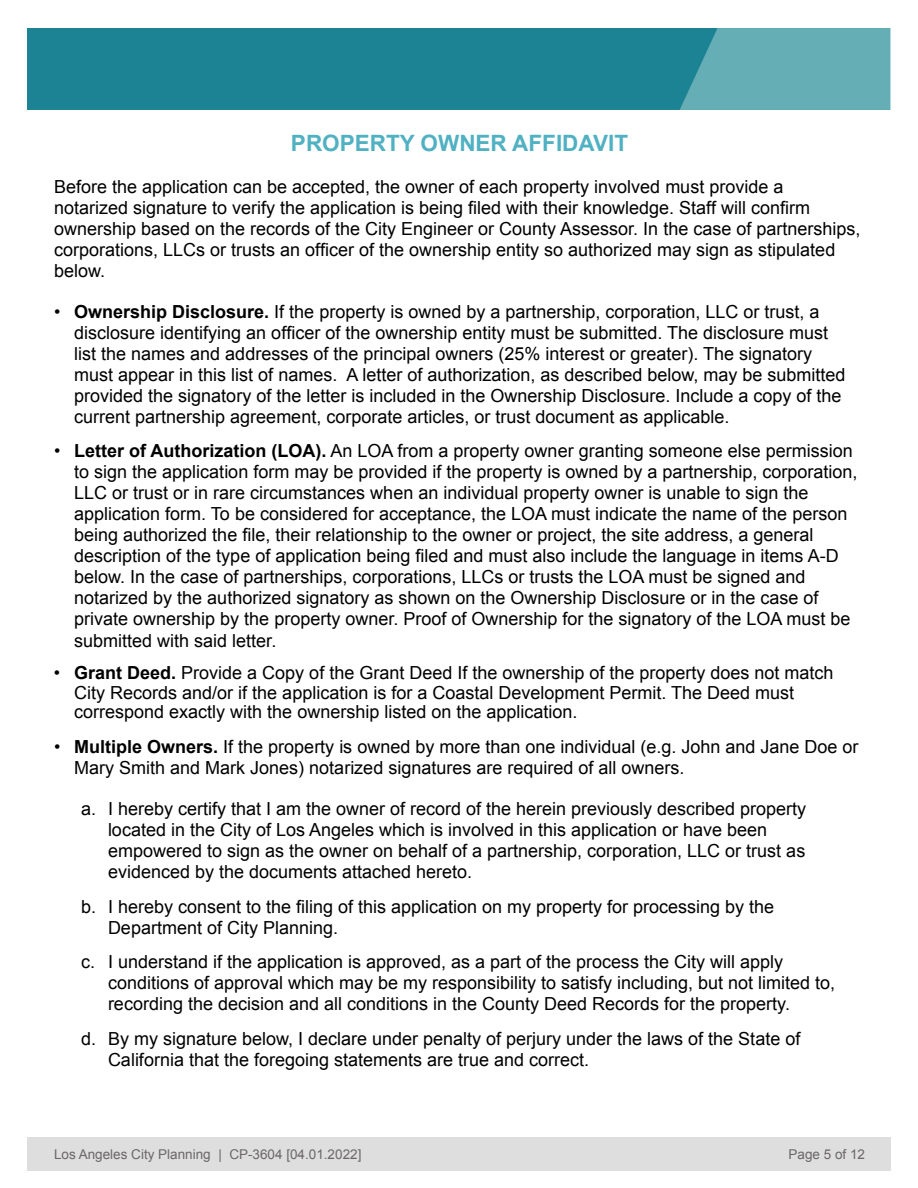
<style>
.page{position:relative;width:918px;height:1188px;background:#fff}
.page>*{position:absolute;margin:0;border:0;box-sizing:border-box;transform-origin:0 0}
.t1{font:700 22.5px "Arial";color:#4fb1c2}
.t2{font:18px/21px "Arial";color:#000}
.t3{font:13.5px "Arial";color:#6b6768}
.s1{font-weight:700}
</style>
<div class="page">
<div style="left:27px;top:1137px;width:864px;height:33px;background:#dededf"></div>
<img style="left:27px;top:28px;width:864px;height:81px">
<p class="t1" style="left:291px;top:129px;width:339px">PROPERTY OWNER AFFIDAVIT</p>
<p class="t2" style="left:54px;top:176px;width:808px">Before the application can be accepted, the owner of each property involved must provide a notarized signature to verify the application is being filed with their knowledge. Staff will confirm ownership based on the records of the City Engineer or County Assessor. In the case of partnerships, corporations, LLCs or trusts an officer of the ownership entity so authorized may sign as stipulated below.</p>
<p class="t2" style="left:74px;top:301px;width:773px;text-indent:-20px">• <span class="s1">Ownership Disclosure.</span> If the property is owned by a partnership, corporation, LLC or trust, a disclosure identifying an officer of the ownership entity must be submitted. The disclosure must list the names and addresses of the principal owners (25% interest or greater). The signatory must appear in this list of names. A letter of authorization, as described below, may be submitted provided the signatory of the letter is included in the Ownership Disclosure. Include a copy of the current partnership agreement, corporate articles, or trust document as applicable.</p>
<p class="t2" style="left:74px;top:441px;width:785px;text-indent:-20px">• <span class="s1">Letter of Authorization (LOA).</span> An LOA from a property owner granting someone else permission to sign the application form may be provided if the property is owned by a partnership, corporation, LLC or trust or in rare circumstances when an individual property owner is unable to sign the application form. To be considered for acceptance, the LOA must indicate the name of the person being authorized the file, their relationship to the owner or project, the site address, a general description of the type of application being filed and must also include the language in items A-D below. In the case of partnerships, corporations, LLCs or trusts the LOA must be signed and notarized by the authorized signatory as shown on the Ownership Disclosure or in the case of private ownership by the property owner. Proof of Ownership for the signatory of the LOA must be submitted with said letter.</p>
<p class="t2" style="left:74px;top:664px;width:761px;line-height:19.5px;text-indent:-20px">• <span class="s1">Grant Deed.</span> Provide a Copy of the Grant Deed If the ownership of the property does not match<br>City Records and/or if the application is for a Coastal Development Permit. The Deed must correspond exactly with the ownership listed on the application.</p>
<p class="t2" style="left:74px;top:736px;width:786px;text-indent:-20px">• <span class="s1">Multiple Owners.</span> If the property is owned by more than one individual (e.g. John and Jane Doe or<br>Mary Smith and Mark Jones) notarized signatures are required of all owners.</p>
<p class="t2" style="left:108px;top:799px;width:700px;text-indent:-27px">a. I hereby certify that I am the owner of record of the herein previously described property located in the City of Los Angeles which is involved in this application or have been empowered to sign as the owner on behalf of a partnership, corporation, LLC or trust as evidenced by the documents attached hereto.</p>
<p class="t2" style="left:108px;top:896px;width:668px;text-indent:-27px">b. I hereby consent to the filing of this application on my property for processing by the<br>Department of City Planning.</p>
<p class="t2" style="left:108px;top:952px;width:729px;text-indent:-27px">c. I understand if the application is approved, as a part of the process the City will apply conditions of approval which may be my responsibility to satisfy including, but not limited to, recording the decision and all conditions in the County Deed Records for the property.</p>
<p class="t2" style="left:108px;top:1028px;width:694px;text-indent:-27px">d. By my signature below, I declare under penalty of perjury under the laws of the State of<br>California that the foregoing statements are true and correct.</p>
<p class="t3" style="left:54px;top:1145px;width:309px">Los Angeles City Planning | CP-3604 [04.01.2022]</p>
<p class="t3" style="left:789px;top:1145px;width:78px">Page 5 of 12</p>
</div>
